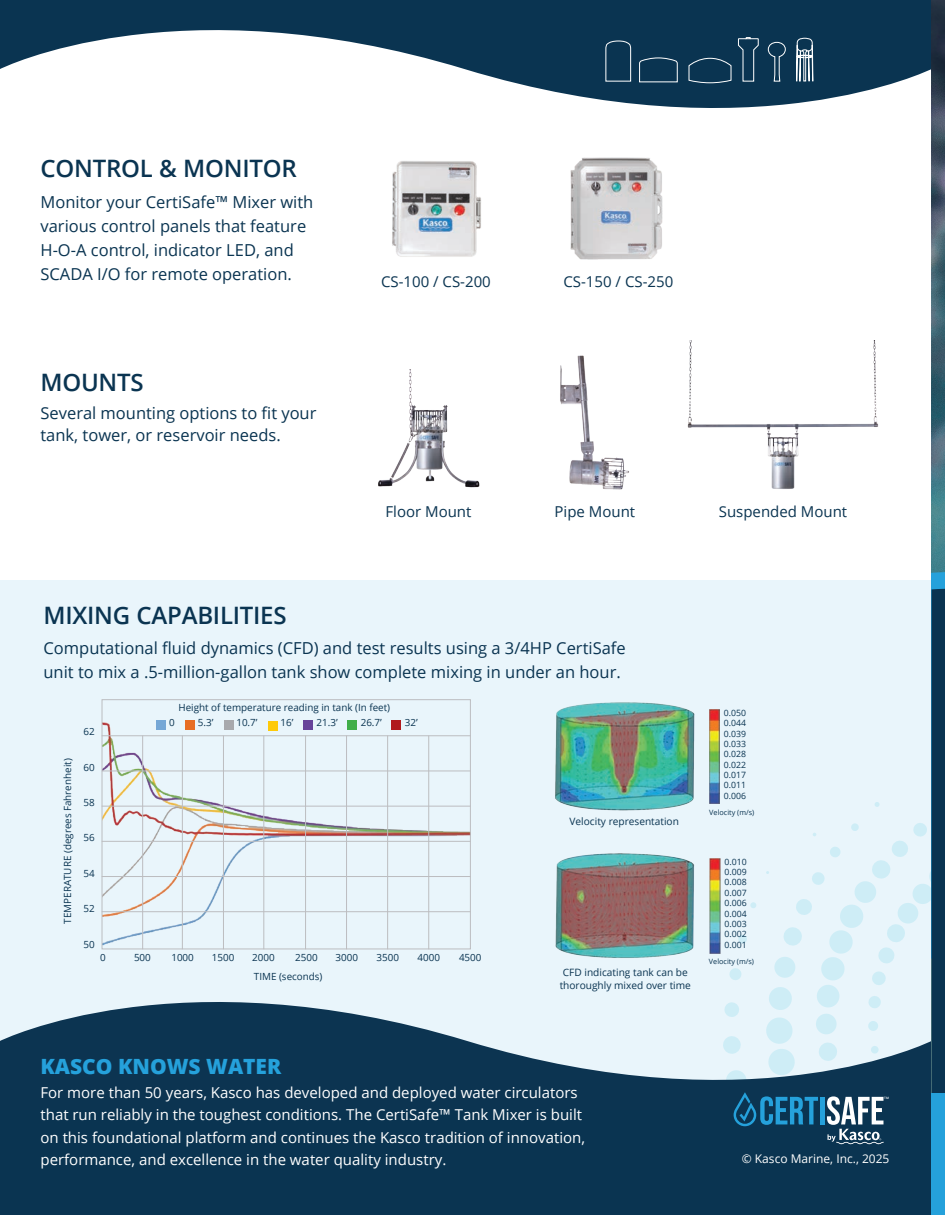
<style>
.page{position:relative;width:945px;height:1215px;background:#fff}
.page>*{position:absolute;margin:0;border:0;box-sizing:border-box;transform-origin:0 0}
.bullets2{font:600 24px "Open Sans";letter-spacing:-.01em;color:#0a3451}
.t1{font:800 21px "Open Sans";color:#25a1db}
.t2{font:16.5px/24px "Open Sans";color:#0a3451}
.t3{font:15px/22.5px "Open Sans";color:#fff}
.t4{font:15px "Open Sans";color:#0a3451}
.t5{font:12px "Open Sans";color:#fff}
.t6{font:10.2px "Open Sans";color:#0a3451}
.t7{font:9.9px "Open Sans";color:#0a3451}
.t8{font:8.7px "Open Sans";color:#0a3451}
.t9{font:7.2px "Open Sans";color:#0a3451}
.t10{font:600 3.15px "Open Sans";color:#fff}
</style>
<div class="page">
<div style="left:0;top:580px;width:932px;height:575px;background:#e9f5fb"></div>
<div style="left:0;top:1080px;width:932px;height:135px;background:#0a3451"></div>
<svg style="left:0;top:0;width:932px;height:157px"></svg>
<svg style="left:0;top:1002px;width:722px;height:78px;fill:#0c3451"></svg>
<img style="left:104px;top:720px;width:365px;height:227px">
<div style="left:102px;top:699px;width:369px;height:250px;border:1px solid #bcbdc0"></div>
<hr style="left:102px;top:736px;width:369px;height:1px;background:#bcbdc0">
<hr style="left:102px;top:771px;width:369px;height:1px;background:#bcbdc0">
<hr style="left:102px;top:806px;width:369px;height:1px;background:#bcbdc0">
<hr style="left:102px;top:841px;width:369px;height:1px;background:#bcbdc0">
<hr style="left:102px;top:876px;width:369px;height:1px;background:#bcbdc0">
<hr style="left:102px;top:911px;width:369px;height:1px;background:#bcbdc0">
<hr style="left:142px;top:736px;width:1px;height:213px;background:#bcbdc0">
<hr style="left:182px;top:736px;width:1px;height:213px;background:#bcbdc0">
<hr style="left:223px;top:736px;width:1px;height:213px;background:#bcbdc0">
<hr style="left:264px;top:736px;width:1px;height:213px;background:#bcbdc0">
<hr style="left:305px;top:736px;width:1px;height:213px;background:#bcbdc0">
<hr style="left:346px;top:736px;width:1px;height:213px;background:#bcbdc0">
<hr style="left:387px;top:736px;width:1px;height:213px;background:#bcbdc0">
<hr style="left:428px;top:736px;width:1px;height:213px;background:#bcbdc0">
<div style="left:156px;top:721px;width:10px;height:9px;background:#75a7d6"></div>
<div style="left:185px;top:721px;width:10px;height:9px;background:#e76d24"></div>
<div style="left:224px;top:721px;width:10px;height:9px;background:#a8a9ad"></div>
<div style="left:268px;top:721px;width:10px;height:9px;background:#feca0a"></div>
<div style="left:303px;top:721px;width:9px;height:9px;background:#67439a"></div>
<div style="left:347px;top:721px;width:10px;height:9px;background:#40ae49"></div>
<div style="left:391px;top:721px;width:10px;height:9px;background:#b01a1e"></div>
<img style="left:555px;top:702px;width:140px;height:256px">
<img style="left:709px;top:709px;width:11px;height:95px">
<img style="left:709px;top:858px;width:12px;height:96px">
<img style="left:687px;top:340px;width:192px;height:149px">
<img style="left:560px;top:355px;width:69px;height:135px">
<img style="left:378px;top:370px;width:102px;height:118px">
<img style="left:559px;top:151px;width:115px;height:109px">
<img style="left:379px;top:152px;width:115px;height:105px">
<svg style="left:932px;top:0;width:13px;height:513px;background:#3c5868"></svg>
<svg style="left:722px;top:513px;width:223px;height:631px"></svg>
<div style="left:932px;top:1094px;width:13px;height:121px;background:#25a1db"></div>
<svg style="left:688px;top:57px;width:44px;height:27px"></svg>
<svg style="left:767px;top:41px;width:19px;height:41px"></svg>
<svg style="left:605px;top:40px;width:27px;height:42px"></svg>
<svg style="left:639px;top:57px;width:39px;height:26px"></svg>
<svg style="left:738px;top:37px;width:21px;height:45px"></svg>
<svg style="left:796px;top:37px;width:18px;height:45px"></svg>
<p class="bullets2" style="left:40px;top:152px;width:258px">CONTROL &amp; MONITOR</p>
<p class="t2" style="left:40px;top:189px;width:274px">Monitor your CertiSafe™ Mixer with various control panels that feature H-O-A control, indicator LED, and SCADA I/O for remote operation.</p>
<p class="t4" style="left:381px;top:271px;width:111px">CS-100 / CS-200</p>
<p class="t4" style="left:563px;top:271px;width:111px">CS-150 / CS-250</p>
<p class="bullets2" style="left:40px;top:365px;width:105px">MOUNTS</p>
<p class="t2" style="left:40px;top:401px;width:278px;line-height:22.5px">Several mounting options to fit your tank, tower, or reservoir needs.</p>
<p class="t4" style="left:385px;top:501px;width:87px">Floor Mount</p>
<p class="t4" style="left:555px;top:501px;width:82px">Pipe Mount</p>
<p class="t4" style="left:719px;top:501px;width:130px">Suspended Mount</p>
<p class="bullets2" style="left:44px;top:599px;width:245px">MIXING CAPABILITIES</p>
<p class="t2" style="left:44px;top:636px;width:584px">Computational fluid dynamics (CFD) and test results using a 3/4HP CertiSafe unit to mix a .5-million-gallon tank show complete mixing in under an hour.</p>
<p class="t7" style="left:179px;top:701px;width:213px">Height of temperature reading in tank (In feet)</p>
<p class="t7" style="left:61px;top:924px;width:166px;rotate:-90deg">TEMPERATURE (degrees Fahrenheit)</p>
<p class="t7" style="left:84px;top:725px;width:13px">62</p>
<p class="t7" style="left:84px;top:760px;width:13px">60</p>
<p class="t7" style="left:84px;top:796px;width:13px">58</p>
<p class="t7" style="left:84px;top:831px;width:13px">56</p>
<p class="t7" style="left:84px;top:866px;width:13px">54</p>
<p class="t7" style="left:84px;top:902px;width:13px">52</p>
<p class="t7" style="left:84px;top:937px;width:13px">50</p>
<p class="t7" style="left:169px;top:716px;width:7px">0</p>
<p class="t7" style="left:198px;top:716px;width:17px">5.3’</p>
<p class="t7" style="left:236px;top:716px;width:23px">10.7’</p>
<p class="t7" style="left:281px;top:716px;width:14px">16’</p>
<p class="t7" style="left:317px;top:716px;width:23px">21.3’</p>
<p class="t7" style="left:361px;top:716px;width:23px">26.7’</p>
<p class="t7" style="left:405px;top:716px;width:14px">32’</p>
<p class="t7" style="left:100px;top:951px;width:7px">0</p>
<p class="t7" style="left:134px;top:951px;width:18px">500</p>
<p class="t7" style="left:171px;top:951px;width:24px">1000</p>
<p class="t7" style="left:212px;top:951px;width:24px">1500</p>
<p class="t7" style="left:252px;top:951px;width:24px">2000</p>
<p class="t7" style="left:295px;top:951px;width:24px">2500</p>
<p class="t7" style="left:336px;top:951px;width:24px">3000</p>
<p class="t7" style="left:377px;top:951px;width:24px">3500</p>
<p class="t7" style="left:418px;top:951px;width:24px">4000</p>
<p class="t7" style="left:459px;top:951px;width:24px">4500</p>
<p class="t7" style="left:254px;top:970px;width:70px">TIME (seconds)</p>
<p class="t6" style="left:570px;top:814px;width:111px">Velocity representation</p>
<p class="t6" style="left:563px;top:965px;width:126px">CFD indicating tank can be</p>
<p class="t6" style="left:560px;top:979px;width:133px">thoroughly mixed over time</p>
<p class="t8" style="left:724px;top:707px;width:24px">0.050</p>
<p class="t8" style="left:724px;top:717px;width:24px">0.044</p>
<p class="t8" style="left:724px;top:727px;width:24px">0.039</p>
<p class="t8" style="left:724px;top:738px;width:24px">0.033</p>
<p class="t8" style="left:724px;top:748px;width:24px">0.028</p>
<p class="t8" style="left:724px;top:759px;width:24px">0.022</p>
<p class="t8" style="left:724px;top:769px;width:24px">0.017</p>
<p class="t8" style="left:724px;top:779px;width:24px">0.011</p>
<p class="t8" style="left:724px;top:790px;width:24px">0.006</p>
<p class="t9" style="left:709px;top:807px;width:47px">Velocity (m/s)</p>
<p class="t8" style="left:724px;top:856px;width:24px">0.010</p>
<p class="t8" style="left:724px;top:866px;width:24px">0.009</p>
<p class="t8" style="left:724px;top:876px;width:24px">0.008</p>
<p class="t8" style="left:724px;top:887px;width:24px">0.007</p>
<p class="t8" style="left:724px;top:897px;width:24px">0.006</p>
<p class="t8" style="left:724px;top:907px;width:24px">0.004</p>
<p class="t8" style="left:724px;top:918px;width:24px">0.003</p>
<p class="t8" style="left:724px;top:928px;width:24px">0.002</p>
<p class="t8" style="left:724px;top:939px;width:24px">0.001</p>
<p class="t9" style="left:709px;top:957px;width:47px">Velocity (m/s)</p>
<p class="t1" style="left:40px;top:1050px;width:242px">KASCO KNOWS WATER</p>
<p class="t3" style="left:40px;top:1081px;width:546px">For more than 50 years, Kasco has developed and deployed water circulators that run reliably in the toughest conditions. The CertiSafe™ Tank Mixer is built on this foundational platform and continues the Kasco tradition of innovation, performance, and excellence in the water quality industry.</p>
<p class="t10" style="left:884px;top:1096px;width:6px">TM</p>
<p class="t5" style="left:742px;top:1151px;width:149px">© Kasco Marine, Inc., 2025</p>
</div>
